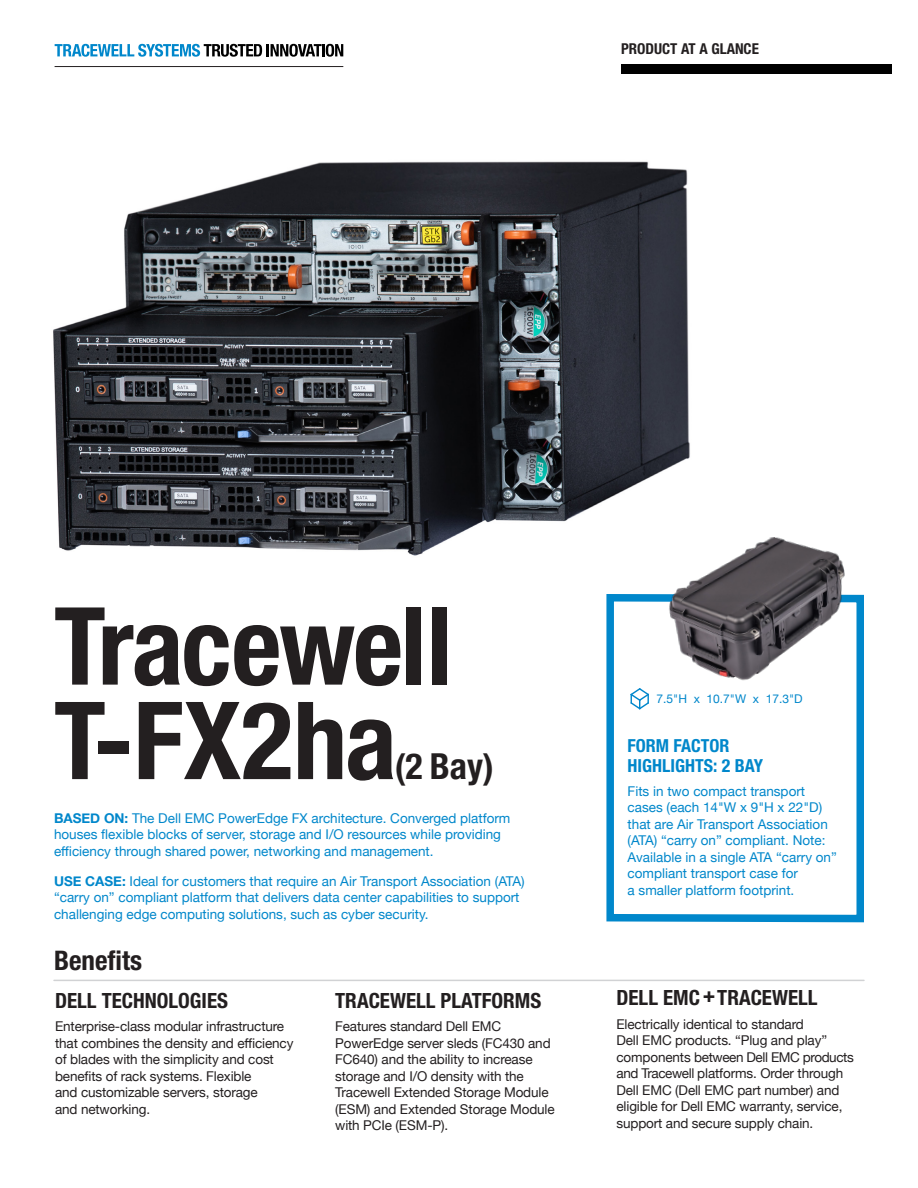
<style>
.page{position:relative;width:918px;height:1188px;background:#fff}
.page>*{position:absolute;margin:0;border:0;box-sizing:border-box;transform-origin:0 0}
.t1{font:700 condensed 108px/94.5px "Helvetica Neue LT Std";letter-spacing:-.02em;color:#231f20}
.t2{font:700 condensed 36px "Helvetica Neue LT Std";color:#231f20}
.t3{font:700 condensed 27px "Helvetica Neue LT Std";color:#231f20}
.t4{font:700 condensed 21px "Helvetica Neue LT Std";color:#231f20}
.t5{font:700 condensed 18px/19.5px "Helvetica Neue LT Std";color:#0087cb}
.t6{font:700 condensed 15px "Helvetica Neue LT Std";color:#231f20}
.t7{font:13.5px/16.5px "Helvetica Neue";letter-spacing:-.01em;color:#231f20}
.t8{font:13.5px/16.5px "Helvetica Neue";color:#0087cb}
.t9{font:12px "Helvetica Neue";color:#0087cb}
.s1{font-weight:700}
</style>
<div class="page">
<img style="left:53px;top:161px;width:637px;height:395px">
<svg style="left:606px;top:594px;width:258px;height:329px"></svg>
<div style="left:621px;top:64px;width:271px;height:10px;background:#000"></div>
<img style="left:619px;top:527px;width:245px;height:156px">
<hr style="left:54px;top:980px;width:810px;height:1px;background:#d1d2d4">
<svg style="left:630px;top:688px;width:19px;height:21px"></svg>
<svg style="left:55px;top:44px;width:288px;height:13px"></svg>
<hr style="left:55px;top:66px;width:288px;height:1px;background:#231f20">
<p class="t6" style="left:621px;top:40px;width:139px">PRODUCT AT A GLANCE</p>
<p class="t1" style="left:54px;top:598px;width:400px">Tracewell<br>T-FX2ha</p>
<p class="t2" style="left:395px;top:745px;width:101px">(2 Bay)</p>
<p class="t8" style="left:54px;top:810px;width:458px"><span class="s1">BASED ON:</span> The Dell EMC PowerEdge FX architecture. Converged platform houses flexible blocks of server, storage and I/O resources while providing efficiency through shared power, networking and management.</p>
<p class="t8" style="left:54px;top:873px;width:472px"><span class="s1">USE CASE:</span> Ideal for customers that require an Air Transport Association (ATA) “carry on” compliant platform that delivers data center capabilities to support challenging edge computing solutions, such as cyber security.</p>
<p class="t3" style="left:54px;top:944px;width:89px">Benefits</p>
<p class="t4" style="left:55px;top:988px;width:174px">DELL TECHNOLOGIES</p>
<p class="t7" style="left:55px;top:1019px;width:240px">Enterprise-class modular infrastructure that combines the density and efficiency of blades with the simplicity and cost benefits of rack systems. Flexible<br>and customizable servers, storage<br>and networking.</p>
<p class="t4" style="left:335px;top:988px;width:208px">TRACEWELL PLATFORMS</p>
<p class="t7" style="left:335px;top:1019px;width:221px">Features standard Dell EMC<br>PowerEdge server sleds (FC430 and<br>FC640) and the ability to increase storage and I/O density with the<br>Tracewell Extended Storage Module (ESM) and Extended Storage Module with PCIe (ESM-P).</p>
<p class="t9" style="left:657px;top:690px;width:148px">7.5"H x 10.7"W x 17.3"D</p>
<p class="t5" style="left:628px;top:736px;width:137px">FORM FACTOR<br>HIGHLIGHTS: 2 BAY</p>
<p class="t8" style="left:628px;top:784px;width:211px">Fits in two compact transport cases (each 14"W x 9"H x 22"D) that are Air Transport Association (ATA) “carry on” compliant. Note:<br>Available in a single ATA “carry on” compliant transport case for<br>a smaller platform footprint.</p>
<p class="t4" style="left:616px;top:985px;width:203px">DELL EMC +TRACEWELL</p>
<p class="t7" style="left:616px;top:1016px;width:239px">Electrically identical to standard<br>Dell EMC products. “Plug and play” components between Dell EMC products and Tracewell platforms. Order through Dell EMC (Dell EMC part number) and eligible for Dell EMC warranty, service, support and secure supply chain.</p>
</div>
